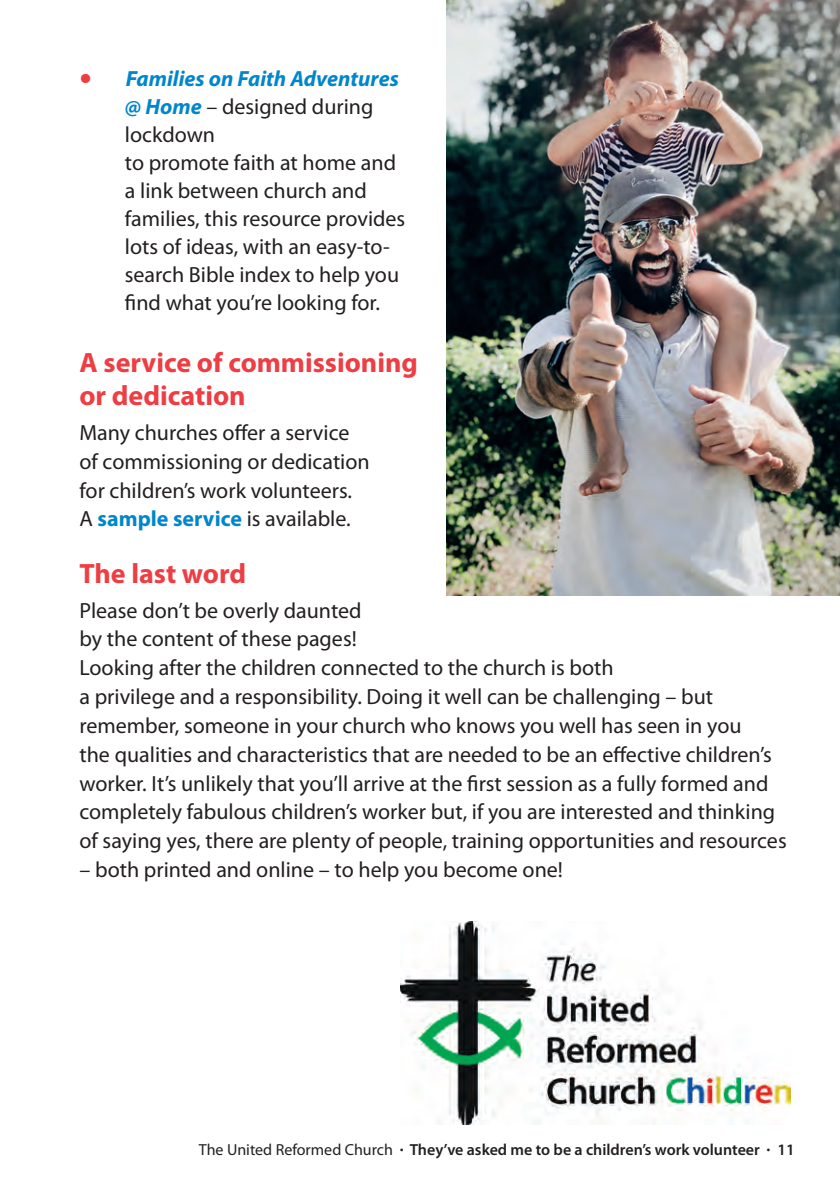
<style>
.page{position:relative;width:840px;height:1191px;background:#fff}
.page>*{position:absolute;margin:0;border:0;box-sizing:border-box;transform-origin:0 0}
.t1{font:700 28px/33.6px "Myriad Pro";color:#ee3d43}
.t2{font:22px/28.8px "Myriad Pro";color:#231f20}
.t3{font:600 16px "Myriad Pro";color:#231f20}
.s1{font-size:44px;color:#ee3d43}
.s2{font-weight:700;font-style:italic;color:#0086cc}
.s3{font-weight:700;color:#0086cc}
.s4{font-weight:400}
</style>
<div class="page">
<img style="left:400px;top:921px;width:390px;height:204px">
<img style="left:446px;top:0;width:393px;height:595px">
<p class="t2" style="left:125px;top:65px;width:282px;line-height:28px;text-indent:-45px"><span class="s1">•</span> <span class="s2">F</span><span class="s2">amilies on Faith Adventures @ Home</span> – designed during lockdown<br>to promote faith at home and a link between church and families, this resource provides lots of ideas, with an easy-to&shy;search Bible index to help you find what you’re looking for.</p>
<p class="t1" style="left:79px;top:346px;width:340px">A service of commissioning or dedication</p>
<p class="t2" style="left:79px;top:418px;width:292px">Many churches offer a service of commissioning or dedication for children’s work volunteers.<br>A <span class="s3">sample service</span> is available.</p>
<p class="t1" style="left:79px;top:557px;width:168px">The last word</p>
<p class="t2" style="left:79px;top:596px;width:708px">Please don’t be overly daunted<br>by the content of these pages!<br>Looking after the children connected to the church is both<br>a privilege and a responsibility. Doing it well can be challenging – but remember, someone in your church who knows you well has seen in you<br>the qualities and characteristics that are needed to be an effective children’s worker. It’s unlikely that you’ll arrive at the first session as a fully formed and completely fabulous children’s worker but, if you are interested and thinking of saying yes, there are plenty of people, training opportunities and resources</p>
<p class="t2" style="left:79px;top:855px;width:485px">– both printed and online – to help you become one!</p>
<p class="t3" style="left:199px;top:1140px;width:597px"><span class="s4">The United Reformed Church</span> · They’ve asked me to be a children’s work volunteer · 11</p>
</div>
